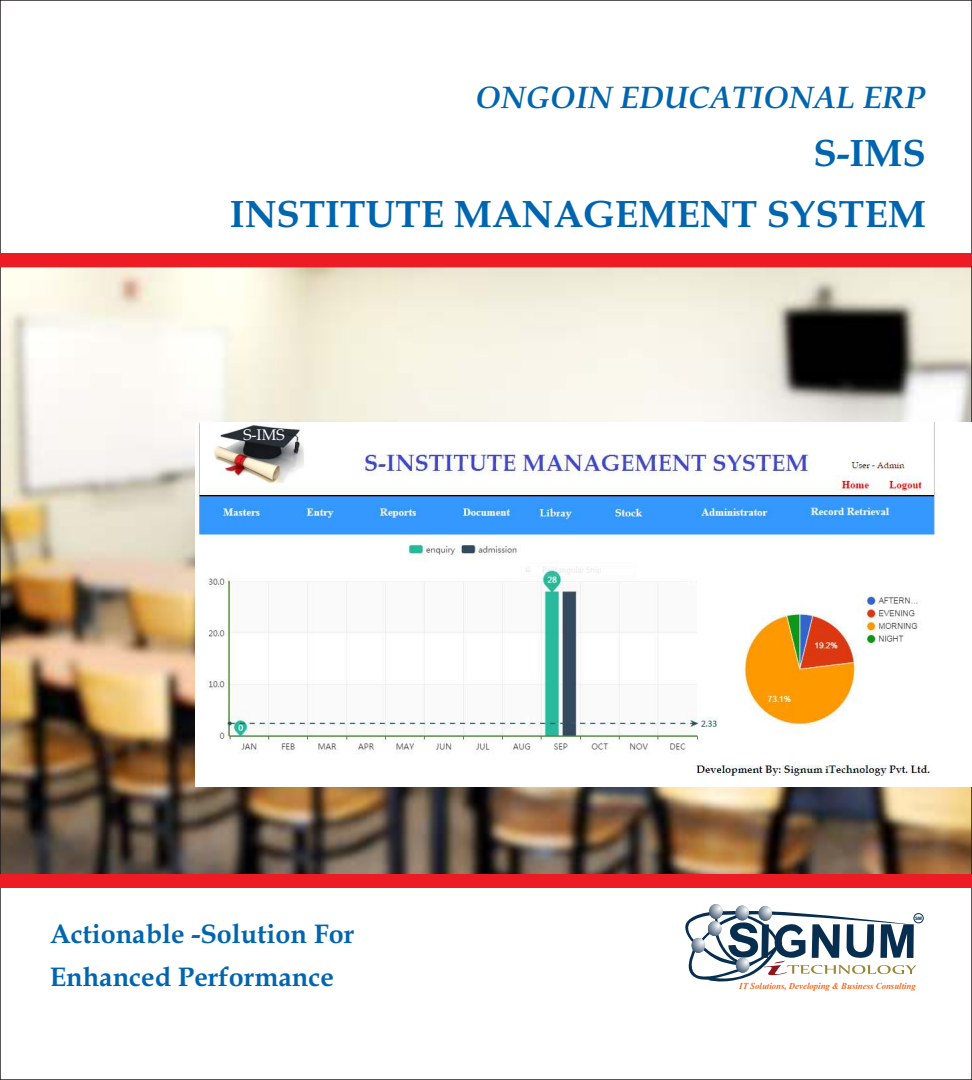
<style>
.page{position:relative;width:972px;height:1080px;background:#fff}
.page>*{position:absolute;margin:0;border:0;box-sizing:border-box;transform-origin:0 0}
.t1{font:700 38.25px/60.2px "Book Antiqua";color:#0065af;text-align:right}
.t2{font:italic 700 31.2px "Book Antiqua";color:#0065af}
.t3{font:700 27px/42.8px "Book Antiqua";color:#0065af}
.t4{font:15.45px "Book Antiqua";color:#fff}
.t5{font:italic 700 9.15px "Times New Roman";color:#f36c21;scale:.96 1}
.t6{font:700 4.65px "Arial";color:#082e4f}
</style>
<div class="page">
<img style="left:2px;top:267px;width:968px;height:608px">
<svg style="left:709px;top:904px;width:14px;height:15px"></svg>
<svg style="left:685px;top:910px;width:233px;height:72px"></svg>
<svg style="left:759px;top:906px;width:13px;height:15px"></svg>
<svg style="left:735px;top:906px;width:14px;height:14px"></svg>
<div style="left:914px;top:913px;width:10px;height:10px;border:1px solid #082e4f;border-radius:50%"></div>
<div style="left:0;top:253px;width:971px;height:14px;background:#ed1c24"></div>
<div style="left:1px;top:875px;width:971px;height:13px;background:#ed1c24"></div>
<img style="left:195px;top:423px;width:775px;height:363px">
<img style="left:212px;top:424px;width:93px;height:59px">
<p class="t2" style="left:476px;top:85px;width:452px">ONGOIN EDUCATIONAL ERP</p>
<h1 class="t1" style="left:230px;top:127px;width:698px">S-IMS<br>INSTITUTE MANAGEMENT SYSTEM</h1>
<p class="t4" style="left:243px;top:429px;width:43px">S-IMS</p>
<p class="t3" style="left:50px;top:916px;width:306px">Actionable -Solution For<br>Enhanced Performance</p>
<p class="t6" style="left:915px;top:917px;width:8px">SM</p>
<p class="t5" style="left:739px;top:983px;width:186px">IT Solutions, Developing &amp; Business Consulting</p>
</div>
